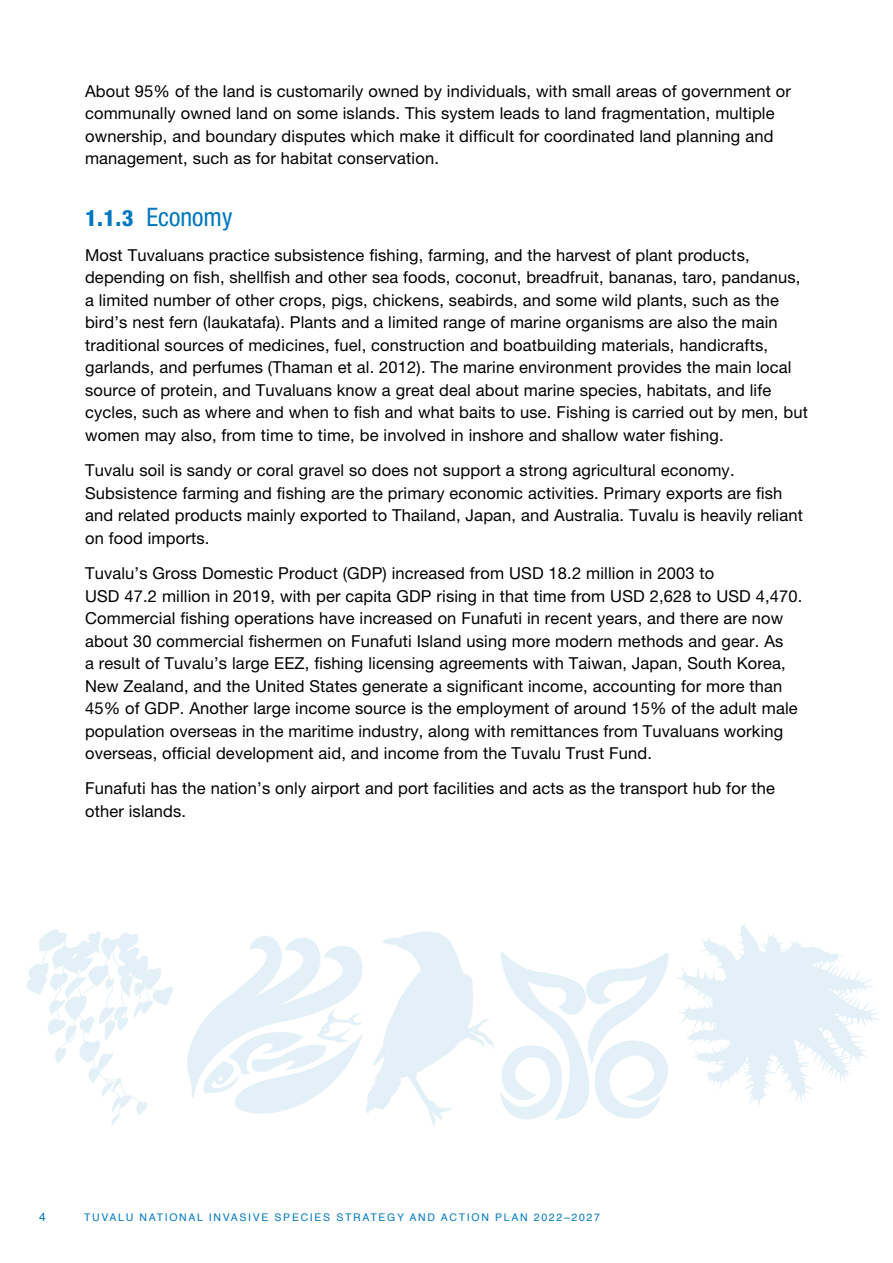
<style>
.page{position:relative;width:893px;height:1263px;background:#fff}
.page>*{position:absolute;margin:0;border:0;box-sizing:border-box;transform-origin:0 0}
.t1{font:condensed 25.5px "Helvetica Neue LT Pro";color:#0078bf}
.t2{font:16.5px/22.5px "Helvetica Neue LT Pro";letter-spacing:.01em;color:#000}
.t3{font:12px "Helvetica";color:#0078bf}
.t4{font:10.5px "Helvetica";letter-spacing:.16em;color:#0078bf}
.s1{font-weight:800;font-size:22.5px}
</style>
<div class="page">
<svg style="left:26px;top:929px;width:643px;height:197px"></svg>
<svg style="left:676px;top:923px;width:204px;height:183px"></svg>
<p class="t2" style="left:85px;top:79px;width:708px">About 95% of the land is customarily owned by individuals, with small areas of government or communally owned land on some islands. This system leads to land fragmentation, multiple ownership, and boundary disputes which make it difficult for coordinated land planning and management, such as for habitat conservation.</p>
<h1 class="t1" style="left:85px;top:202px;width:149px"><span class="s1">1.1.3</span> Economy</h1>
<p class="t2" style="left:85px;top:244px;width:724px">Most Tuvaluans practice subsistence fishing, farming, and the harvest of plant products, depending on fish, shellfish and other sea foods, coconut, breadfruit, bananas, taro, pandanus, a limited number of other crops, pigs, chickens, seabirds, and some wild plants, such as the bird’s nest fern (laukatafa). Plants and a limited range of marine organisms are also the main traditional sources of medicines, fuel, construction and boatbuilding materials, handicrafts, garlands, and perfumes (Thaman et al. 2012). The marine environment provides the main local source of protein, and Tuvaluans know a great deal about marine species, habitats, and life cycles, such as where and when to fish and what baits to use. Fishing is carried out by men, but women may also, from time to time, be involved in inshore and shallow water fishing.</p>
<p class="t2" style="left:85px;top:459px;width:719px">Tuvalu soil is sandy or coral gravel so does not support a strong agricultural economy.<br>Subsistence farming and fishing are the primary economic activities. Primary exports are fish and related products mainly exported to Thailand, Japan, and Australia. Tuvalu is heavily reliant on food imports.</p>
<p class="t2" style="left:85px;top:562px;width:719px">Tuvalu’s Gross Domestic Product (GDP) increased from USD 18.2 million in 2003 to<br>USD 47.2 million in 2019, with per capita GDP rising in that time from USD 2,628 to USD 4,470.<br>Commercial fishing operations have increased on Funafuti in recent years, and there are now about 30 commercial fishermen on Funafuti Island using more modern methods and gear. As<br>a result of Tuvalu’s large EEZ, fishing licensing agreements with Taiwan, Japan, South Korea, New Zealand, and the United States generate a significant income, accounting for more than 45% of GDP. Another large income source is the employment of around 15% of the adult male population overseas in the maritime industry, along with remittances from Tuvaluans working overseas, official development aid, and income from the Tuvalu Trust Fund.</p>
<p class="t2" style="left:85px;top:777px;width:691px">Funafuti has the nation’s only airport and port facilities and acts as the transport hub for the other islands.</p>
<p class="t3" style="left:39px;top:1208px;width:8px">4</p>
<p class="t4" style="left:84px;top:1209px;width:517px">TUVALU NATIONAL INVASIVE SPECIES STRATEGY AND ACTION PLAN 2022–2027</p>
</div>
